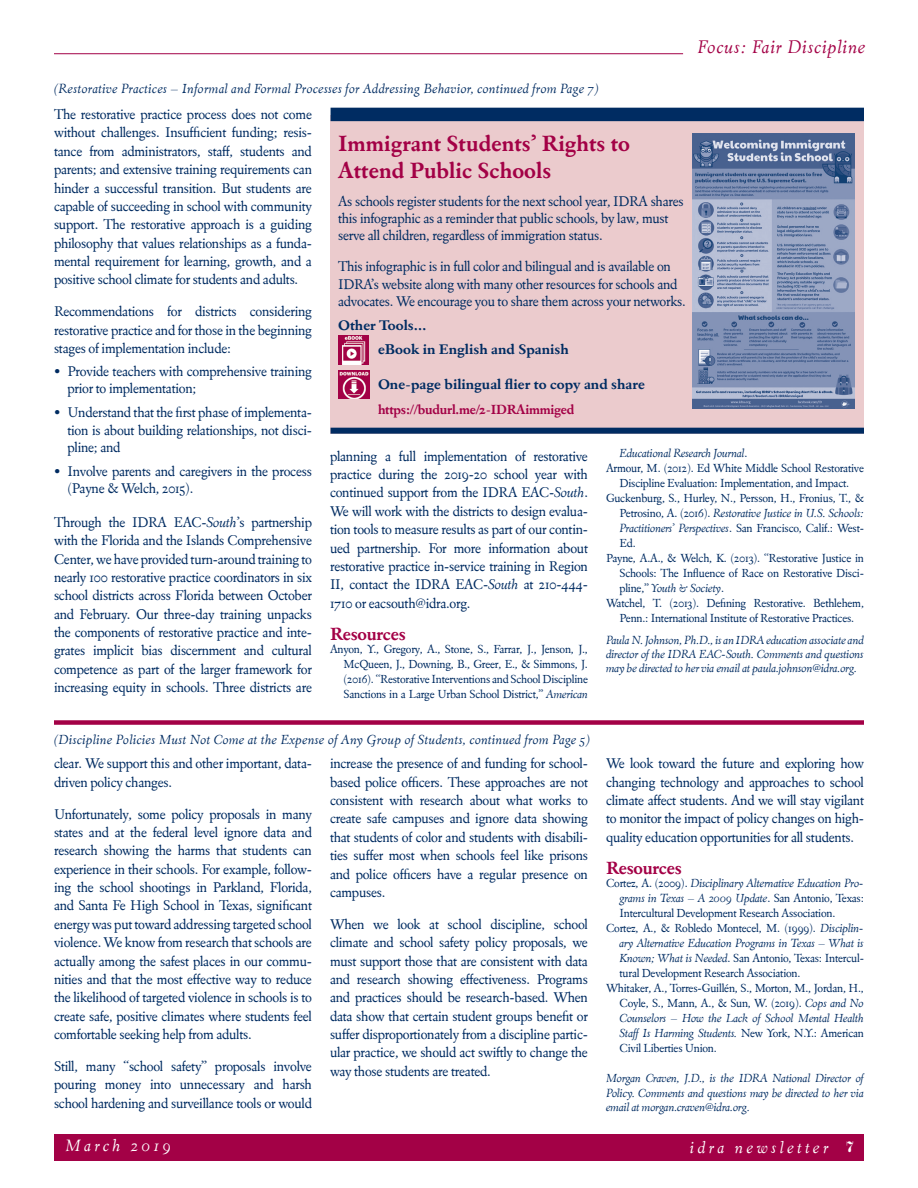
<style>
.page{position:relative;width:918px;height:1188px;background:#fff}
.page>*{position:absolute;margin:0;border:0;box-sizing:border-box;transform-origin:0 0}
.subhead{font:700 22.5px/27px "Eldorado Text";color:#a30146}
.t1{font:italic 18.75px "Eldorado Text";letter-spacing:.04em;color:#a30146}
.Subhead_para{font:700 18px "Eldorado Text";letter-spacing:-.02em;color:#a30146}
.t2{font:italic 16.8px "Eldorado Text";letter-spacing:.2em;color:#fff}
.body{font:14.4px/18.3px "Eldorado Text";letter-spacing:-.02em;color:#002c62;text-align:justify}
.Paragraph_Style_1{font:14.4px/17.4px "Eldorado Text";letter-spacing:-.02em;color:#002c62}
.t3{font:700 14.25px "Eldorado Text";color:#002c62;scale:1.05 1}
.body-2{font:italic 13.5px "Eldorado Text";letter-spacing:.02em;color:#002c62}
.Paragraph_Style_1-2{font:700 13.5px "Eldorado Text";letter-spacing:-.02em;color:#a30146}
.Resource_list{font:12px/15px "Eldorado Text";letter-spacing:-.02em;color:#002c62;text-align:justify}
.subhead-2{font:italic 12px/14.4px "Eldorado Text";letter-spacing:-.02em;color:#002c62;text-align:justify}
.Resource_list-2{font:italic 12px "Eldorado Text";letter-spacing:-.02em;color:#002c62}
.s1{font-style:italic}
.s2{font-style:normal}
.s3{font-family:"Inflex MT Std";font-weight:700;font-style:normal;font-size:15px}
</style>
<div class="page">
<div style="left:54px;top:1134px;width:810px;height:27px;background:#a30146"></div>
<hr style="left:54px;top:53px;width:629px;height:1px;background:#a30146">
<div style="left:54px;top:720px;width:810px;height:5px;background:#a30146"></div>
<div style="left:330px;top:115px;width:534px;height:319px;background:#ebcbcd"></div>
<img style="left:693px;top:134px;width:161px;height:274px">
<img style="left:338px;top:370px;width:31px;height:29px">
<img style="left:338px;top:336px;width:31px;height:28px">
<div style="left:331px;top:108px;width:533px;height:13px;background:#002c62"></div>
<div style="left:331px;top:428px;width:533px;height:6px;background:#002c62"></div>
<p class="body-2" style="left:54px;top:81px;width:546px">(Restorative Practices – Informal and Formal Processes for Addressing Behavior, continued from Page 7)</p>
<h2 class="t1" style="left:698px;top:36px;width:170px">Focus: Fair Discipline</h2>
<p class="body" style="left:54px;top:105px;width:260px">The restorative practice process does not come without challenges. Insufficient funding; resis&shy;tance from administrators, staff, students and parents; and extensive training requirements can hinder a successful transition. But students are capable of succeeding in school with community support. The restorative approach is a guiding philosophy that values relationships as a funda&shy;mental requirement for learning, growth, and a positive school climate for students and adults.</p>
<p class="body" style="left:54px;top:303px;width:260px">Recommendations for districts considering restorative practice and for those in the beginning stages of implementation include:</p>
<p class="body" style="left:68px;top:362px;width:246px;line-height:17.4px;text-indent:-14px">• Provide teachers with comprehensive training prior to implementation;</p>
<p class="body" style="left:68px;top:404px;width:246px;line-height:17.4px;text-indent:-14px">• Understand that the first phase of implementa&shy;tion is about building relationships, not disci&shy;pline; and</p>
<p class="body" style="left:68px;top:463px;width:246px;line-height:17.4px;text-indent:-14px">• Involve parents and caregivers in the process (Payne &amp; Welch, 2015).</p>
<p class="body" style="left:54px;top:513px;width:260px">Through the IDRA EAC-<span class="s1">South</span>’s partnership with the Florida and the Islands Comprehensive Center, we have provided turn-around training to nearly 100 restorative practice coordinators in six school districts across Florida between October and February. Our three-day training unpacks the components of restorative practice and inte&shy;grates implicit bias discernment and cultural competence as part of the larger framework for increasing equity in schools. Three districts are</p>
<p class="subhead" style="left:338px;top:130px;width:293px">Immigrant Students’ Rights to<br>Attend Public Schools</p>
<p class="Paragraph_Style_1" style="left:338px;top:192px;width:347px">As schools register students for the next school year, IDRA shares this infographic as a reminder that public schools, by law, must serve all children, regardless of immigration status.</p>
<p class="Paragraph_Style_1" style="left:338px;top:258px;width:349px">This infographic is in full color and bilingual and is available on<br>IDRA’s website along with many other resources for schools and advocates. We encourage you to share them across your networks.</p>
<p class="t3" style="left:338px;top:316px;width:86px">Other Tools…</p>
<p class="t3" style="left:378px;top:341px;width:183px">eBook in English and Spanish</p>
<p class="t3" style="left:378px;top:376px;width:256px">One-page bilingual flier to copy and share</p>
<p class="Paragraph_Style_1-2" style="left:378px;top:402px;width:198px">https://budurl.me/2-IDRAimmiged</p>
<p class="body" style="left:330px;top:447px;width:260px">planning a full implementation of restorative practice during the 2019-20 school year with continued support from the IDRA EAC-<span class="s1">South</span>.<br>We will work with the districts to design evalua&shy;tion tools to measure results as part of our contin&shy;ued partnership. For more information about restorative practice in-service training in Region II, contact the IDRA EAC-<span class="s1">South</span> at 210-444- 1710 or eacsouth@idra.org.</p>
<p class="Subhead_para" style="left:330px;top:623px;width:77px">Resources</p>
<p class="Resource_list" style="left:344px;top:642px;width:246px;text-indent:-14px">Anyon, Y., Gregory, A., Stone, S., Farrar, J., Jenson, J., McQueen, J., Downing, B., Greer, E., &amp; Simmons, J. (2016). “Restorative Interventions and School Discipline Sanctions in a Large Urban School District,” <span class="s1">American</span></p>
<p class="Resource_list-2" style="left:620px;top:447px;width:130px">Educational Research Journal<span class="s2">.</span></p>
<p class="Resource_list" style="left:606px;top:461px;width:260px;text-align:center">Armour, M. (2012). Ed White Middle School Restorative<br>Discipline Evaluation: Implementation, and Impact.</p>
<p class="Resource_list" style="left:620px;top:491px;width:246px;text-indent:-14px">Guckenburg, S., Hurley, N., Persson, H., Fronius, T., &amp; Petrosino, A. (2016). <span class="s1">Restorative Justice in U.S. Schools:<br>Practitioners’ Perspectives</span>. San Francisco, Calif.: West-Ed.</p>
<p class="Resource_list" style="left:620px;top:551px;width:246px;text-indent:-14px">Payne, A.A., &amp; Welch, K. (2013). “Restorative Justice in Schools: The Influence of Race on Restorative Disci&shy;pline,” <span class="s1">Youth &amp; Society</span>.</p>
<p class="Resource_list" style="left:606px;top:596px;width:260px;text-align:center">Watchel, T. (2013). Defining Restorative. Bethlehem,<br>Penn.: International Institute of Restorative Practices.</p>
<p class="subhead-2" style="left:606px;top:633px;width:260px">Paula N. Johnson, Ph.D., is an IDRA education associate and director of the IDRA EAC-South. Comments and questions may be directed to her via email at paula.johnson@idra.org.</p>
<p class="body-2" style="left:54px;top:732px;width:538px">(Discipline Policies Must Not Come at the Expense of Any Group of Students, continued from Page 5)</p>
<p class="body" style="left:54px;top:755px;width:259px">clear. We support this and other important, data&shy;driven policy changes.</p>
<p class="body" style="left:54px;top:805px;width:260px">Unfortunately, some policy proposals in many states and at the federal level ignore data and research showing the harms that students can experience in their schools. For example, follow&shy;ing the school shootings in Parkland, Florida, and Santa Fe High School in Texas, significant energy was put toward addressing targeted school violence. We know from research that schools are actually among the safest places in our commu&shy;nities and that the most effective way to reduce the likelihood of targeted violence in schools is to create safe, positive climates where students feel comfortable seeking help from adults.</p>
<p class="body" style="left:54px;top:1057px;width:260px">Still, many “school safety” proposals involve pouring money into unnecessary and harsh school hardening and surveillance tools or would</p>
<p class="body" style="left:330px;top:754px;width:260px">increase the presence of and funding for school&shy;based police officers. These approaches are not consistent with research about what works to create safe campuses and ignore data showing that students of color and students with disabili&shy;ties suffer most when schools feel like prisons and police officers have a regular presence on campuses.</p>
<p class="body" style="left:330px;top:915px;width:260px">When we look at school discipline, school climate and school safety policy proposals, we must support those that are consistent with data and research showing effectiveness. Programs and practices should be research-based. When data show that certain student groups benefit or suffer disproportionately from a discipline partic&shy;ular practice, we should act swiftly to change the way those students are treated.</p>
<p class="body" style="left:606px;top:754px;width:260px">We look toward the future and exploring how changing technology and approaches to school climate affect students. And we will stay vigilant to monitor the impact of policy changes on high&shy;quality education opportunities for all students.</p>
<p class="Subhead_para" style="left:606px;top:857px;width:77px">Resources</p>
<p class="Resource_list" style="left:620px;top:876px;width:246px;text-indent:-14px">Cortez, A. (2009). <span class="s1">Disciplinary Alternative Education Pro&shy;grams in Texas – A 2009 Update</span>. San Antonio, Texas:<br>Intercultural Development Research Association.</p>
<p class="Resource_list" style="left:620px;top:921px;width:246px;text-indent:-14px">Cortez, A., &amp; Robledo Montecel, M. (1999). <span class="s1">Disciplin&shy;ary Alternative Education Programs in Texas – What is Known; What is Needed</span>. San Antonio, Texas: Intercul&shy;tural Development Research Association.</p>
<p class="Resource_list" style="left:620px;top:981px;width:246px;text-indent:-14px">Whitaker, A., Torres-Guillén, S., Morton, M., Jordan, H., Coyle, S., Mann, A., &amp; Sun, W. (2019). <span class="s1">Cops and No Counselors – How the Lack of School Mental Health Staff Is Harming Students.</span> New York, N.Y.: American Civil Liberties Union.</p>
<p class="subhead-2" style="left:606px;top:1072px;width:260px">Morgan Craven, J.D., is the IDRA National Director of Policy. Comments and questions may be directed to her via email at morgan.craven@idra.org.</p>
<p class="t2" style="left:65px;top:1136px;width:107px">March 2019</p>
<p class="t2" style="left:690px;top:1138px;width:165px">idra newsletter <span class="s3">7</span></p>
</div>
